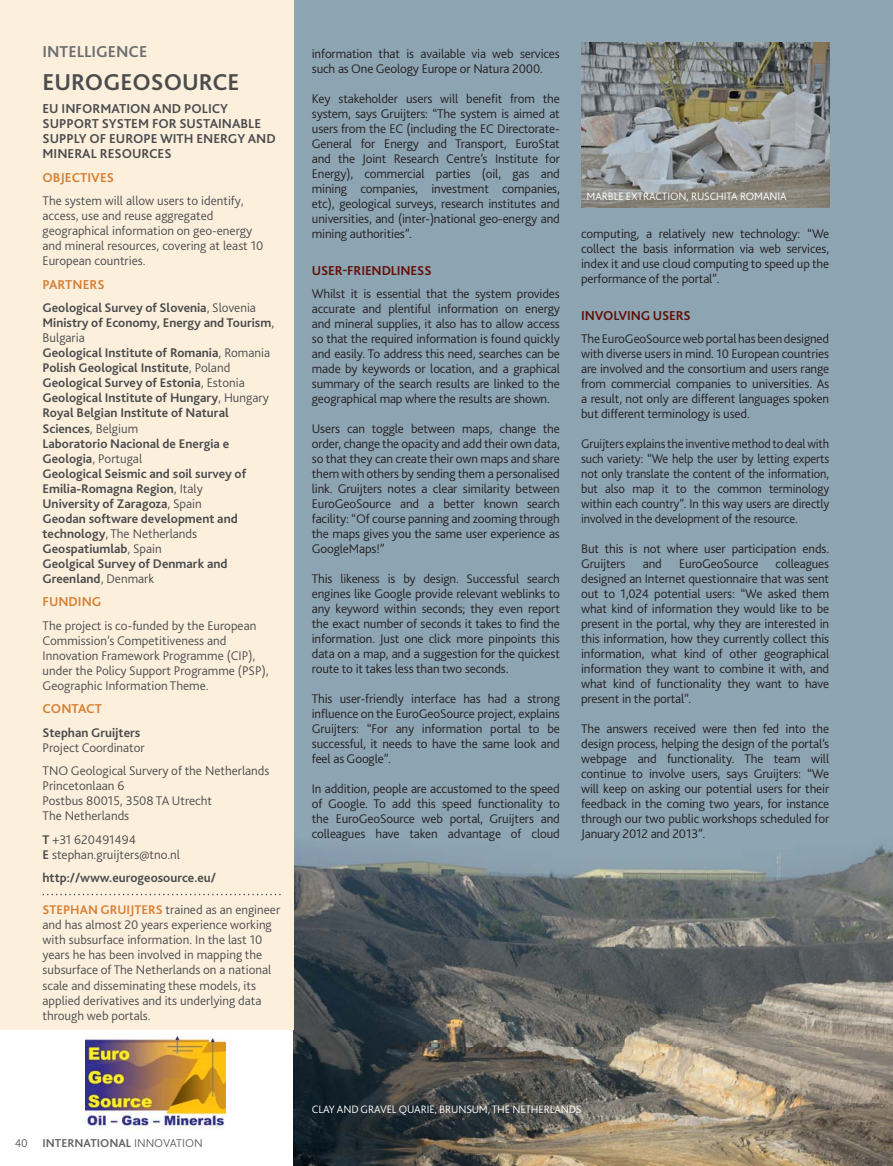
<style>
.page{position:relative;width:893px;height:1166px;background:#fff}
.page>*{position:absolute;margin:0;border:0;box-sizing:border-box;transform-origin:0 0}
.t1{font:700 24px "Bliss 2";color:#4c4c4e}
.t2{font:700 16.5px "Bliss 2";color:#6d6e70}
.t3{font:700 13.5px/15px "Bliss 2";color:#4c4c4e}
.t4{font:700 13.5px "Bliss 2";color:#d78035}
.t5{font:700 13.5px "Bliss 2";letter-spacing:-.01em;color:#621008}
.t6{font:300 13.2px/15px "Bliss 2";letter-spacing:-.01em;color:#231f20;text-align:justify}
.t7{font:300 13.2px/15px "Bliss 2";color:#4c4c4e}
.t8{font:700 13.2px/15px "Bliss 2";color:#4c4c4e}
.t9{font:300 13.2px/15px "Bliss 2";letter-spacing:-.01em;color:#231f20;text-align:justify;scale:.96 1}
.t10{font:700 12px "Bliss 2";color:#636466}
.t11{font:300 11.25px "Bliss 2";letter-spacing:-.01em;color:#fff}
.s1{font-weight:300}
.s2{font-weight:700}
.s3{font-weight:700;color:#d78035}
</style>
<div class="page">
<div style="left:293px;top:0;width:600px;height:856px;background:#8da4b2"></div>
<img style="left:293px;top:826px;width:600px;height:339px">
<div style="left:0;top:0;width:293px;height:1029px;background:#fcf0dd"></div>
<svg style="left:43px;top:893px;width:238px;height:2px"></svg>
<img style="left:581px;top:43px;width:248px;height:164px">
<img style="left:85px;top:1036px;width:141px;height:93px">
<p class="t2" style="left:43px;top:46px;width:106px">INTELLIGENCE</p>
<p class="t1" style="left:43px;top:73px;width:199px">EUROGEOSOURCE</p>
<p class="t3" style="left:43px;top:102px;width:235px">EU INFORMATION AND POLICY<br>SUPPORT SYSTEM FOR SUSTAINABLE<br>SUPPLY OF EUROPE WITH ENERGY AND<br>MINERAL RESOURCES</p>
<p class="t4" style="left:43px;top:172px;width:73px">OBJECTIVES</p>
<p class="t7" style="left:43px;top:195px;width:222px">The system will allow users to identify, access, use and reuse aggregated geographical information on geo-energy and mineral resources, covering at least 10<br>European countries.</p>
<p class="t4" style="left:43px;top:279px;width:64px">PARTNERS</p>
<p class="t8" style="left:43px;top:302px;width:233px">Geological Survey of Slovenia<span class="s1">, Slovenia<br></span>Ministry of Economy, Energy and Tourism<span class="s1">,<br>Bulgaria<br></span>Geological Institute of Romania<span class="s1">, Romania<br></span>Polish Geological Institute<span class="s1">, Poland<br></span>Geological Survey of Estonia<span class="s1">, Estonia<br></span>Geological Institute of Hungary<span class="s1">, Hungary<br></span>Royal Belgian Institute of Natural<br>Sciences<span class="s1">, Belgium<br></span>Laboratorio Nacional de Energia e<br>Geologia<span class="s1">, Portugal<br></span>Geological Seismic and soil survey of<br>Emilia-Romagna Region<span class="s1">, Italy<br></span>University of Zaragoza<span class="s1">, Spain<br></span>Geodan software development and technology<span class="s1">, The Netherlands<br></span>Geospatiumlab<span class="s1">, Spain<br></span>Geolgical Survey of Denmark and<br>Greenland<span class="s1">, Denmark</span></p>
<p class="t4" style="left:43px;top:596px;width:60px">FUNDING</p>
<p class="t7" style="left:43px;top:619px;width:228px">The project is co-funded by the European Commission’s Competitiveness and Innovation Framework Programme (CIP), under the Policy Support Programme (PSP), Geographic Information Theme.</p>
<p class="t4" style="left:43px;top:703px;width:61px">CONTACT</p>
<p class="t7" style="left:43px;top:726px;width:104px"><span class="s2">Stephan Gruijters<br></span>Project Coordinator</p>
<p class="t7" style="left:43px;top:764px;width:228px">TNO Geological Survery of the Netherlands<br>Princetonlaan 6<br>Postbus 80015, 3508 TA Utrecht<br>The Netherlands</p>
<p class="t7" style="left:43px;top:833px;width:139px"><span class="s2">T</span> +31 620491494<br><span class="s2">E</span> stephan.gruijters@tno.nl</p>
<p class="t8" style="left:43px;top:871px;width:175px">http://www.eurogeosource.eu/</p>
<p class="t7" style="left:43px;top:903px;width:239px"><span class="s3">STEPHAN GRUIJTERS</span> trained as an engineer and has almost 20 years experience working with subsurface information. In the last 10 years he has been involved in mapping the subsurface of The Netherlands on a national scale and disseminating these models, its applied derivatives and its underlying data through web portals.</p>
<p class="t6" style="left:312px;top:47px;width:250px">information that is available via web services such as One Geology Europe or Natura 2000.</p>
<p class="t6" style="left:312px;top:92px;width:250px">Key stakeholder users will benefit from the system, says Gruijters: “The system is aimed at users from the EC (including the EC Directorate-General for Energy and Transport, EuroStat and the Joint Research Centre’s Institute for Energy), commercial parties (oil, gas and mining companies, investment companies, etc), geological surveys, research institutes and universities, and (inter-)national geo-energy and mining authorities”.</p>
<p class="t5" style="left:312px;top:265px;width:121px">USER-FRIENDLINESS</p>
<p class="t6" style="left:312px;top:287px;width:250px">Whilst it is essential that the system provides accurate and plentiful information on energy and mineral supplies, it also has to allow access so that the required information is found quickly and easily. To address this need, searches can be made by keywords or location, and a graphical summary of the search results are linked to the geographical map where the results are shown.</p>
<p class="t6" style="left:312px;top:422px;width:250px">Users can toggle between maps, change the order, change the opacity and add their own data, so that they can create their own maps and share them with others by sending them a personalised link. Gruijters notes a clear similarity between EuroGeoSource and a better known search facility: “Of course panning and zooming through the maps gives you the same user experience as GoogleMaps!”</p>
<p class="t6" style="left:312px;top:572px;width:250px">This likeness is by design. Successful search engines like Google provide relevant weblinks to any keyword within seconds; they even report the exact number of seconds it takes to find the information. Just one click more pinpoints this data on a map, and a suggestion for the quickest route to it takes less than two seconds.</p>
<p class="t6" style="left:312px;top:692px;width:250px">This user-friendly interface has had a strong influence on the EuroGeoSource project, explains Gruijters: “For any information portal to be successful, it needs to have the same look and feel as Google”.</p>
<p class="t6" style="left:312px;top:782px;width:250px">In addition, people are accustomed to the speed of Google. To add this speed functionality to the EuroGeoSource web portal, Gruijters and colleagues have taken advantage of cloud</p>
<p class="t11" style="left:587px;top:192px;width:202px">MARBLE EXTRACTION, RUSCHITA ROMANIA</p>
<p class="t6" style="left:581px;top:227px;width:250px">computing, a relatively new technology: “We collect the basis information via web services, index it and use cloud computing to speed up the performance of the portal”.</p>
<p class="t5" style="left:581px;top:310px;width:111px">INVOLVING USERS</p>
<p class="t6" style="left:581px;top:332px;width:250px">The EuroGeoSource web portal has been designed with diverse users in mind. 10 European countries are involved and the consortium and users range from commercial companies to universities. As a result, not only are different languages spoken but different terminology is used.</p>
<p class="t9" style="left:581px;top:437px;width:260px">Gruijters explains the inventive method to deal with such variety: “We help the user by letting experts not only translate the content of the information, but also map it to the common terminology within each country”. In this way users are directly involved in the development of the resource.</p>
<p class="t6" style="left:581px;top:542px;width:250px">But this is not where user participation ends.<br>Gruijters</p>
<p class="t6" style="left:581px;top:557px;width:250px;text-indent:194px">colleagues designed an Internet questionnaire that was sent out to 1,024 potential users: “We asked them what kind of information they would like to be present in the portal, why they are interested in this information, how they currently collect this information, what kind of other geographical information they want to combine it with, and what kind of functionality they want to have present in the portal”.</p>
<p class="t6" style="left:581px;top:722px;width:250px">The answers received were then fed into the design process, helping the design of the portal’s webpage and functionality. The team will continue to involve users, says Gruijters: “We will keep on asking our potential users for their feedback in the coming two years, for instance through our two public workshops scheduled for January 2012 and 2013”.</p>
<p class="t6" style="left:643px;top:557px;width:21px">and</p>
<p class="t6" style="left:679px;top:557px;width:81px">EuroGeoSource</p>
<p class="t10" style="left:15px;top:1138px;width:190px"><span class="s1">40</span> INTERNATIONAL <span class="s1">INNOVATION</span></p>
<p class="t11" style="left:312px;top:1104px;width:271px">CLAY AND GRAVEL QUARIE, BRUNSUM, THE NETHERLANDS</p>
</div>
